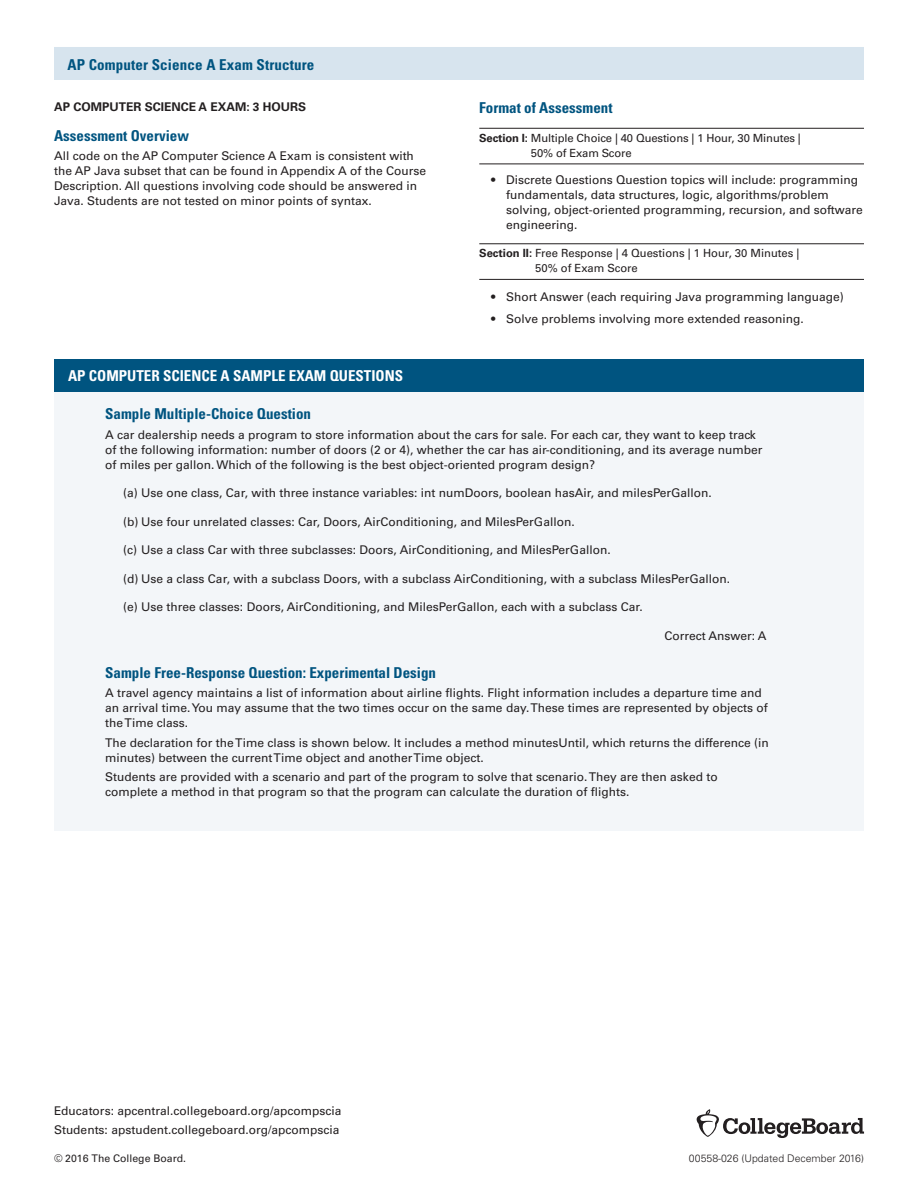
<style>
.page{position:relative;width:918px;height:1188px;background:#fff}
.page>*{position:absolute;margin:0;border:0;box-sizing:border-box;transform-origin:0 0}
.t1{font:700 condensed 15px "Univers LT Std";color:#005480}
.t2{font:700 condensed 15px "Univers LT Std";color:#fff}
.t3{font:12px/15px "Univers LT Std";color:#231f20}
.t4{font:700 12px "Univers LT Std";color:#231f20}
.t5{font:11.25px/15px "Univers LT Std";letter-spacing:-.01em;color:#231f20}
.t6{font:300 10.5px "Univers LT Std";color:#231f20}
.t7{font:10.5px "Univers LT Std";color:#231f20}
.s1{font-weight:700}
</style>
<div class="page">
<hr style="left:479px;top:128px;width:385px;height:1px;background:#231f20">
<hr style="left:479px;top:164px;width:385px;height:1px;background:#231f20">
<hr style="left:479px;top:244px;width:385px;height:1px;background:#231f20">
<hr style="left:479px;top:279px;width:385px;height:1px;background:#231f20">
<div style="left:54px;top:367px;width:810px;height:463px;background:#f3f6f9"></div>
<div style="left:54px;top:360px;width:810px;height:32px;background:#005480"></div>
<div style="left:54px;top:47px;width:810px;height:33px;background:#d7e4ee"></div>
<svg style="left:697px;top:1109px;width:167px;height:29px"></svg>
<p class="t1" style="left:68px;top:56px;width:248px">AP Computer Science A Exam Structure</p>
<p class="t4" style="left:54px;top:100px;width:253px">AP COMPUTER SCIENCE A EXAM: 3 HOURS</p>
<p class="t1" style="left:54px;top:126px;width:136px">Assessment Overview</p>
<p class="t3" style="left:54px;top:148px;width:374px">All code on the AP Computer Science A Exam is consistent with the AP Java subset that can be found in Appendix A of the Course Description. All questions involving code should be answered in Java. Students are not tested on minor points of syntax.</p>
<p class="t1" style="left:479px;top:99px;width:135px">Format of Assessment</p>
<p class="t5" style="left:531px;top:131px;width:271px;text-indent:-52px"><span class="s1">Section I:</span> Multiple Choice | 40 Questions | 1 Hour, 30 Minutes |<br>50% of Exam Score</p>
<p class="t3" style="left:506px;top:172px;width:358px;text-indent:-15px">• Discrete Questions Question topics will include: programming fundamentals, data structures, logic, algorithms/problem solving, object-oriented programming, recursion, and software engineering.</p>
<p class="t5" style="left:535px;top:246px;width:266px;text-indent:-56px"><span class="s1">Section II:</span> Free Response | 4 Questions | 1 Hour, 30 Minutes |<br>50% of Exam Score</p>
<p class="t3" style="left:491px;top:289px;width:354px">• Short Answer (each requiring Java programming language)</p>
<p class="t3" style="left:491px;top:311px;width:314px">• Solve problems involving more extended reasoning.</p>
<p class="t2" style="left:68px;top:367px;width:337px">AP COMPUTER SCIENCE A SAMPLE EXAM QUESTIONS</p>
<p class="t1" style="left:105px;top:405px;width:207px">Sample Multiple-Choice Question</p>
<p class="t3" style="left:105px;top:427px;width:659px">A car dealership needs a program to store information about the cars for sale. For each car, they want to keep track of the following information: number of doors (2 or 4), whether the car has air-conditioning, and its average number of miles per gallon. Which of the following is the best object-oriented program design?</p>
<p class="t3" style="left:123px;top:485px;width:590px">(a) Use one class, Car, with three instance variables: int numDoors, boolean hasAir, and milesPerGallon.</p>
<p class="t3" style="left:123px;top:514px;width:453px">(b) Use four unrelated classes: Car, Doors, AirConditioning, and MilesPerGallon.</p>
<p class="t3" style="left:123px;top:542px;width:489px">(c) Use a class Car with three subclasses: Doors, AirConditioning, and MilesPerGallon.</p>
<p class="t3" style="left:123px;top:571px;width:608px">(d) Use a class Car, with a subclass Doors, with a subclass AirConditioning, with a subclass MilesPerGallon.</p>
<p class="t3" style="left:123px;top:599px;width:521px">(e) Use three classes: Doors, AirConditioning, and MilesPerGallon, each with a subclass Car.</p>
<p class="t3" style="left:665px;top:628px;width:103px">Correct Answer: A</p>
<p class="t1" style="left:105px;top:663px;width:332px">Sample Free-Response Question: Experimental Design</p>
<p class="t3" style="left:105px;top:686px;width:664px">A travel agency maintains a list of information about airline flights. Flight information includes a departure time and an arrival time. You may assume that the two times occur on the same day. These times are represented by objects of the Time class.</p>
<p class="t3" style="left:105px;top:735px;width:665px">The declaration for the Time class is shown below. It includes a method minutesUntil, which returns the difference (in minutes) between the current Time object and another Time object.</p>
<p class="t3" style="left:105px;top:770px;width:614px">Students are provided with a scenario and part of the program to solve that scenario. They are then asked to complete a method in that program so that the program can calculate the duration of flights.</p>
<p class="t3" style="left:54px;top:1101px;width:289px;line-height:19.5px">Educators: apcentral.collegeboard.org/apcompscia<br>Students: apstudent.collegeboard.org/apcompscia</p>
<p class="t7" style="left:54px;top:1152px;width:134px">© 2016 The College Board.</p>
<p class="t6" style="left:689px;top:1152px;width:177px">00558-026 (Updated December 2016)</p>
</div>
